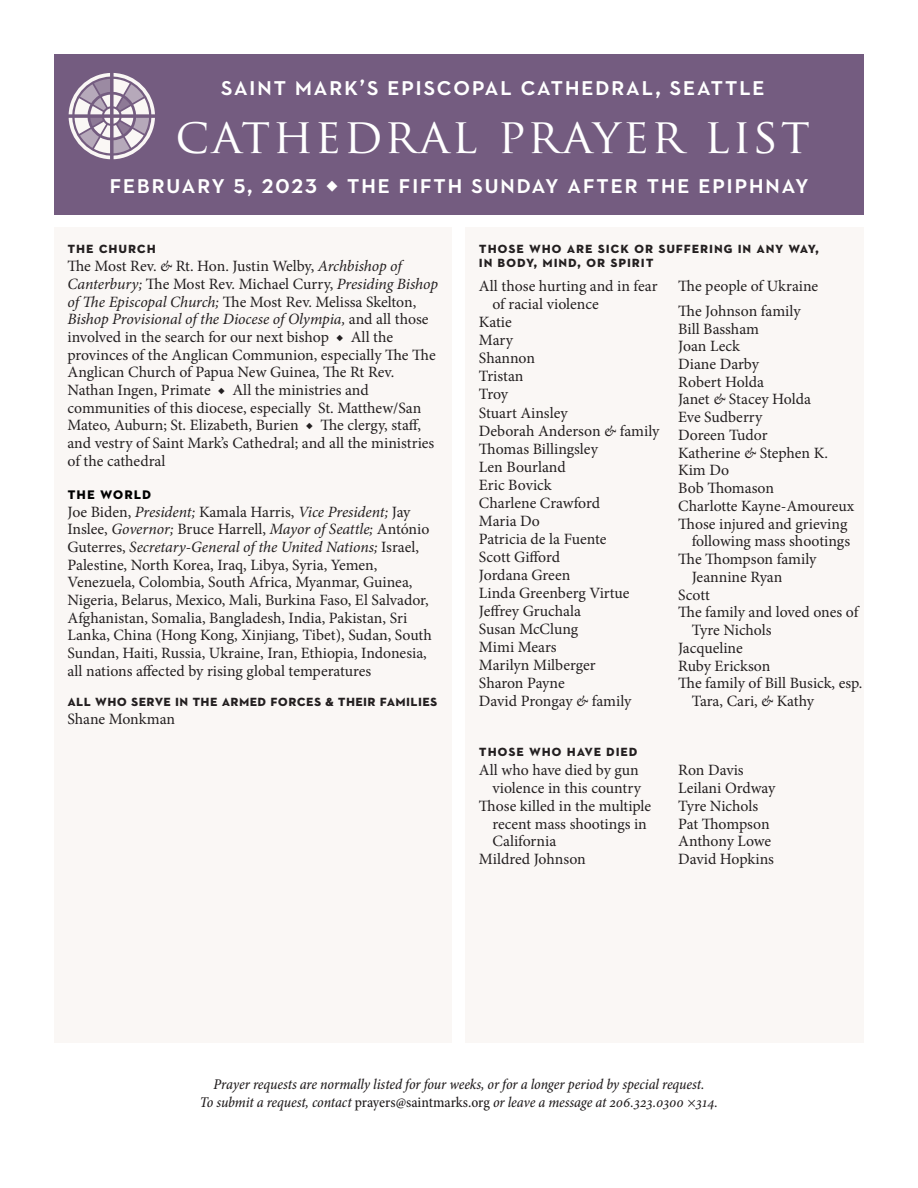
<style>
.page{position:relative;width:918px;height:1188px;background:#fff}
.page>*{position:absolute;margin:0;border:0;box-sizing:border-box;transform-origin:0 0}
.t1{font:48px "Trajan Pro";letter-spacing:.05em;color:#fff}
.t2{font:600 27px "Neutraface 2 Text";letter-spacing:.05em;color:#fff}
.t3{font:700 16.5px "Neutraface 2 Text";letter-spacing:.05em;color:#000}
.t4{font:15.75px/17.7px "Minion Pro";color:#231f20}
.t5{font:700 15.75px/13.5px "Neutraface 2 Text";letter-spacing:.05em;color:#231f20}
.t6{font:700 15.75px "Neutraface 2 Text";letter-spacing:.02em;color:#231f20}
.t7{font:italic 500 condensed 15px/17.7px "Minion Pro";letter-spacing:-.005em;color:#231f20;text-align:center}
.s1{font-family:"Minion Pro";font-weight:400}
.s2{font-family:"Neutraface 2 Text";font-weight:700}
.s3{font-style:italic}
.s4{font-family:"Neutraface 2 Display Titling";font-weight:400;font-size:12px}
.s5{font-style:normal}
.s6{font-weight:400;font-stretch:normal}
</style>
<div class="page">
<div style="left:54px;top:228px;width:398px;height:815px;background:#faf7f5"></div>
<div style="left:465px;top:228px;width:399px;height:815px;background:#faf7f5"></div>
<div style="left:54px;top:54px;width:810px;height:160px;background:#745c80"></div>
<svg style="left:69px;top:73px;width:86px;height:86px"></svg>
<p class="t2" style="left:221px;top:69px;width:546px">saint mark’s episcopal cathedral, seattle</p>
<p class="t1" style="left:175px;top:105px;width:636px">CATHEDRAL PRAYER LIST</p>
<p class="t2" style="left:109px;top:167px;width:701px">february 5, 2023 <span class="s1">◆</span> the fifth sunday after the epiphnay</p>
<p class="t4" style="left:68px;top:240px;width:372px"><span class="s2">the church<br></span>The Most Rev. <span class="s3">&amp;</span> Rt. Hon. Justin Welby, <span class="s3">Archbishop of Canterbury;</span> The Most Rev. Michael Curry, <span class="s3">Presiding Bishop of The Episcopal Church;</span> The Most Rev. Melissa Skelton, <span class="s3">Bishop Provisional of the Diocese of Olympia,</span> and all those involved in the search for our next bishop ◆ All the provinces of the Anglican Communion, especially The The Anglican Church of Papua New Guinea, The Rt Rev.<br>Nathan Ingen, Primate ◆ All the ministries and communities of this diocese, especially St. Matthew/San Mateo, Auburn; St. Elizabeth, Burien ◆ The clergy, staff, and vestry of Saint Mark’s Cathedral; and all the ministries of the cathedral</p>
<p class="t3" style="left:68px;top:483px;width:86px">the world</p>
<p class="t4" style="left:68px;top:503px;width:366px">Joe Biden, <span class="s3">President;</span> Kamala Harris, <span class="s3">Vice President;</span> Jay Inslee, <span class="s3">Governor;</span> Bruce Harrell, <span class="s3">Mayor of Seattle;</span> António Guterres, <span class="s3">Secretary-General of the United Nations;</span> Israel, Palestine, North Korea, Iraq, Libya, Syria, Yemen, Venezuela, Colombia, South Africa, Myanmar, Guinea, Nigeria, Belarus, Mexico, Mali, Burkina Faso, El Salvador, Afghanistan, Somalia, Bangladesh, India, Pakistan, Sri Lanka, China (Hong Kong, Xinjiang, Tibet), Sudan, South Sundan, Haiti, Russia, Ukraine, Iran, Ethiopia, Indonesia, all nations affected by rising global temperatures</p>
<p class="t6" style="left:68px;top:690px;width:371px">all who serve in the armed forces <span class="s4">&amp;</span> their families</p>
<p class="t4" style="left:68px;top:710px;width:109px">Shane Monkman</p>
<p class="t5" style="left:479px;top:241px;width:342px">those who are sick or suffering in any way, in body, mind, or spirit</p>
<p class="t4" style="left:492px;top:277px;width:167px;text-indent:-14px">All those hurting and in fear of racial violence</p>
<p class="t4" style="left:479px;top:314px;width:34px">Katie</p>
<p class="t4" style="left:479px;top:332px;width:36px">Mary</p>
<p class="t4" style="left:479px;top:350px;width:58px">Shannon</p>
<p class="t4" style="left:479px;top:368px;width:46px">Tristan</p>
<p class="t4" style="left:479px;top:386px;width:31px">Troy</p>
<p class="t4" style="left:479px;top:404px;width:90px">Stuart Ainsley</p>
<p class="t4" style="left:479px;top:422px;width:182px">Deborah Anderson <span class="s3">&amp;</span> family</p>
<p class="t4" style="left:479px;top:440px;width:121px">Thomas Billingsley</p>
<p class="t4" style="left:479px;top:458px;width:88px">Len Bourland</p>
<p class="t4" style="left:479px;top:476px;width:74px">Eric Bovick</p>
<p class="t4" style="left:479px;top:494px;width:123px">Charlene Crawford</p>
<p class="t4" style="left:479px;top:512px;width:62px">Maria Do</p>
<p class="t4" style="left:479px;top:530px;width:129px">Patricia de la Fuente</p>
<p class="t4" style="left:479px;top:548px;width:83px">Scott Gifford</p>
<p class="t4" style="left:479px;top:566px;width:93px">Jordana Green</p>
<p class="t4" style="left:479px;top:584px;width:152px">Linda Greenberg Virtue</p>
<p class="t4" style="left:479px;top:602px;width:104px">Jeffrey Gruchala</p>
<p class="t4" style="left:479px;top:620px;width:101px">Susan McClung</p>
<p class="t4" style="left:479px;top:638px;width:79px">Mimi Mears</p>
<p class="t4" style="left:479px;top:656px;width:118px">Marilyn Milberger</p>
<p class="t4" style="left:479px;top:674px;width:87px">Sharon Payne</p>
<p class="t4" style="left:479px;top:692px;width:154px">David Prongay <span class="s3">&amp;</span> family</p>
<p class="t5" style="left:479px;top:744px;width:160px">those who have died</p>
<p class="t4" style="left:479px;top:762px;width:164px;text-align:right">All who have died by gun violence in this country</p>
<p class="t4" style="left:492px;top:797px;width:160px;text-indent:-14px">Those killed in the multiple recent mass shootings in<br>California</p>
<p class="t4" style="left:479px;top:850px;width:108px">Mildred Johnson</p>
<p class="t4" style="left:678px;top:277px;width:142px">The people of Ukraine</p>
<p class="t4" style="left:678px;top:302px;width:124px">The Johnson family</p>
<p class="t4" style="left:678px;top:320px;width:82px">Bill Bassham</p>
<p class="t4" style="left:678px;top:337px;width:63px">Joan Leck</p>
<p class="t4" style="left:678px;top:355px;width:82px">Diane Darby</p>
<p class="t4" style="left:678px;top:373px;width:87px">Robert Holda</p>
<p class="t4" style="left:678px;top:391px;width:134px">Janet <span class="s3">&amp;</span> Stacey Holda</p>
<p class="t4" style="left:678px;top:408px;width:86px">Eve Sudberry</p>
<p class="t4" style="left:678px;top:426px;width:91px">Doreen Tudor</p>
<p class="t4" style="left:678px;top:444px;width:151px">Katherine <span class="s3">&amp;</span> Stephen K.</p>
<p class="t4" style="left:678px;top:462px;width:52px">Kim Do</p>
<p class="t4" style="left:678px;top:479px;width:97px">Bob Thomason</p>
<p class="t4" style="left:678px;top:497px;width:178px">Charlotte Kayne-Amoureux</p>
<p class="t4" style="left:678px;top:515px;width:173px;text-align:right">Those injured and grieving following mass shootings</p>
<p class="t4" style="left:692px;top:550px;width:126px;text-indent:-14px">The Thompson family<br>Jeannine Ryan</p>
<p class="t4" style="left:678px;top:586px;width:33px">Scott</p>
<p class="t4" style="left:692px;top:603px;width:168px;text-indent:-14px">The family and loved ones of<br>Tyre Nichols</p>
<p class="t4" style="left:678px;top:639px;width:66px">Jacqueline</p>
<p class="t4" style="left:678px;top:657px;width:94px">Ruby Erickson</p>
<p class="t4" style="left:692px;top:674px;width:172px;text-indent:-14px">The family of Bill Busick, esp.<br>Tara, Cari, <span class="s3">&amp;</span> Kathy</p>
<p class="t4" style="left:678px;top:762px;width:67px">Ron Davis</p>
<p class="t4" style="left:678px;top:779px;width:99px">Leilani Ordway</p>
<p class="t4" style="left:678px;top:797px;width:81px">Tyre Nichols</p>
<p class="t4" style="left:678px;top:815px;width:93px">Pat Thompson</p>
<p class="t4" style="left:678px;top:832px;width:95px">Anthony Lowe</p>
<p class="t4" style="left:678px;top:850px;width:97px">David Hopkins</p>
<p class="t7" style="left:200px;top:1076px;width:520px">Prayer requests are normally listed for four weeks, or for a longer period by special request.<br>To submit a request, contact <span class="s5">prayers@saintmarks.org</span> or leave a message at <span class="s6">206.323.0300 ×314.</span></p>
</div>
